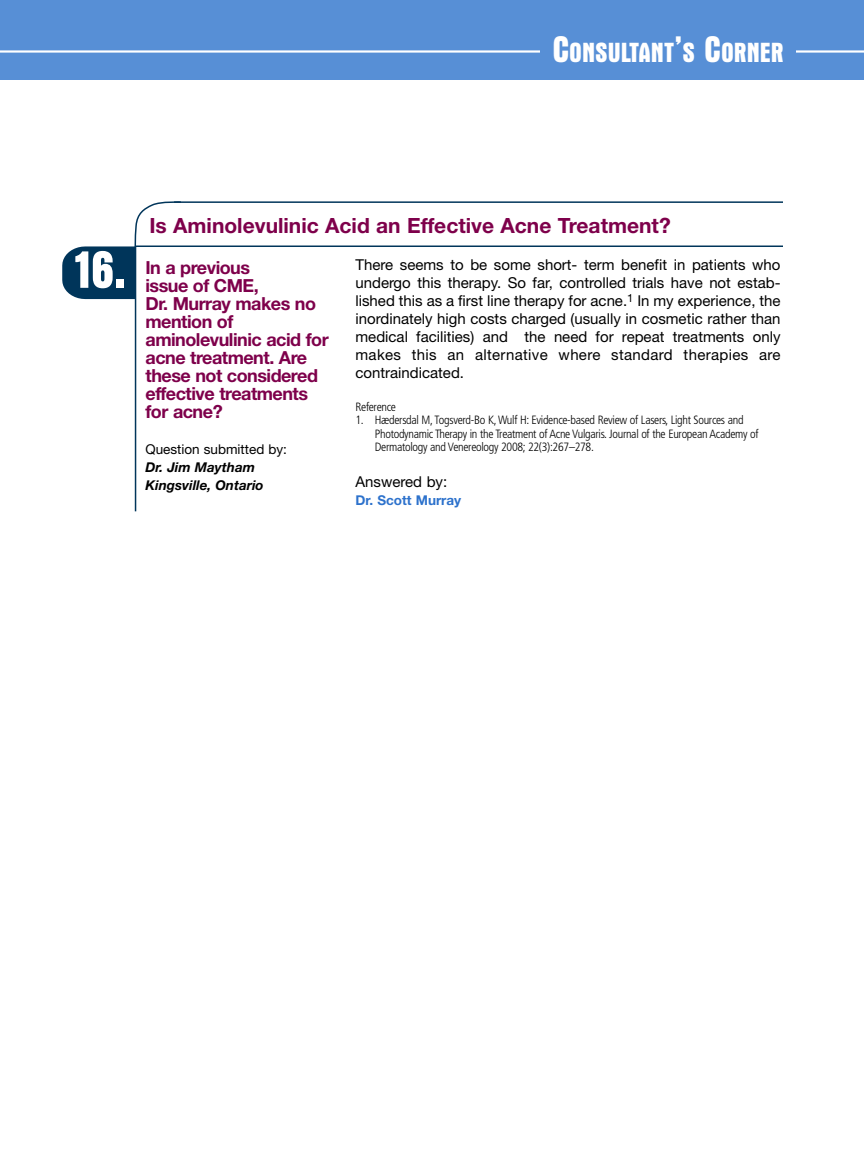
<style>
.page{position:relative;width:864px;height:1175px;background:#fff}
.page>*{position:absolute;margin:0;border:0;box-sizing:border-box;transform-origin:0 0}
.t1{font:700 condensed 54.45px "Aurora BT";color:#fff}
.t2{font:700 condensed 28.2px "Aurora BT";color:#fff}
.t3{font:700 21px "Helvetica Neue";color:#7e004b}
.t4{font:700 18px/18px "Helvetica Neue";letter-spacing:-.03em;color:#7e004b}
.t5{font:15px/18px "Helvetica Neue";letter-spacing:.005em;color:#000;text-align:justify}
.t6{font:italic 700 13.5px/18px "Helvetica Neue";color:#000}
.t7{font:13.5px "Helvetica Neue";color:#000}
.t8{font:700 13.5px "Helvetica Neue";color:#2d72cc}
.t9{font:300 condensed 12px/13.5px "Frutiger";letter-spacing:-.025em;color:#000}
.s1{font-size:37.5px}
</style>
<div class="page">
<div style="left:0;top:0;width:864px;height:80px;background:#578fd6"></div>
<hr style="left:0;top:50px;width:864px;height:3px;background:#fff">
<div style="left:540px;top:26px;width:256px;height:48px;background:#578fd6"></div>
<hr style="left:174px;top:201px;width:609px;height:2px;background:#00355a">
<hr style="left:135px;top:246px;width:1px;height:265px;background:#00355a">
<hr style="left:136px;top:245px;width:647px;height:2px;background:#00355a">
<svg style="left:62px;top:201px;width:120px;height:98px"></svg>
<h2 class="t2" style="left:552px;top:35px;width:233px"><span class="s1">C</span>ONSULTANT<span class="s1">’</span>S <span class="s1">C</span>ORNER</h2>
<h1 class="t1" style="left:76px;top:237px;width:52px">16.</h1>
<h3 class="t3" style="left:149px;top:218px;width:523px">Is Aminolevulinic Acid an Effective Acne Treatment?</h3>
<p class="t5" style="left:356px;top:257px;width:427px">There seems to be some short- term benefit in patients who undergo this therapy. So far, controlled trials have not estab&shy;lished this as a first line therapy for acne.<sup>1</sup> In my experience, the inordinately high costs charged (usually in cosmetic rather than medical facilities) and the need for repeat treatments only makes this an alternative where standard therapies are contraindicated.</p>
<p class="t9" style="left:356px;top:400px;width:42px">Reference</p>
<p class="t9" style="left:375px;top:414px;width:385px;text-indent:-19px">1. Hædersdal M, Togsverd-Bo K,Wulf H: Evidence-based Review of Lasers, Light Sources and<br>Photodynamic Therapy in the Treatment of Acne Vulgaris. Journal of the European Academy of<br>Dermatology and Venereology 2008; 22(3):267–278.</p>
<p class="t5" style="left:356px;top:474px;width:93px">Answered by:</p>
<p class="t8" style="left:356px;top:488px;width:107px">Dr. Scott Murray</p>
<p class="t4" style="left:146px;top:257px;width:185px">In a previous<br>issue of CME,<br>Dr. Murray makes no mention of aminolevulinic acid for acne treatment. Are these not considered effective treatments for acne?</p>
<p class="t7" style="left:146px;top:444px;width:143px">Question submitted by:</p>
<p class="t6" style="left:146px;top:458px;width:120px">Dr. Jim Maytham<br>Kingsville, Ontario</p>
</div>
